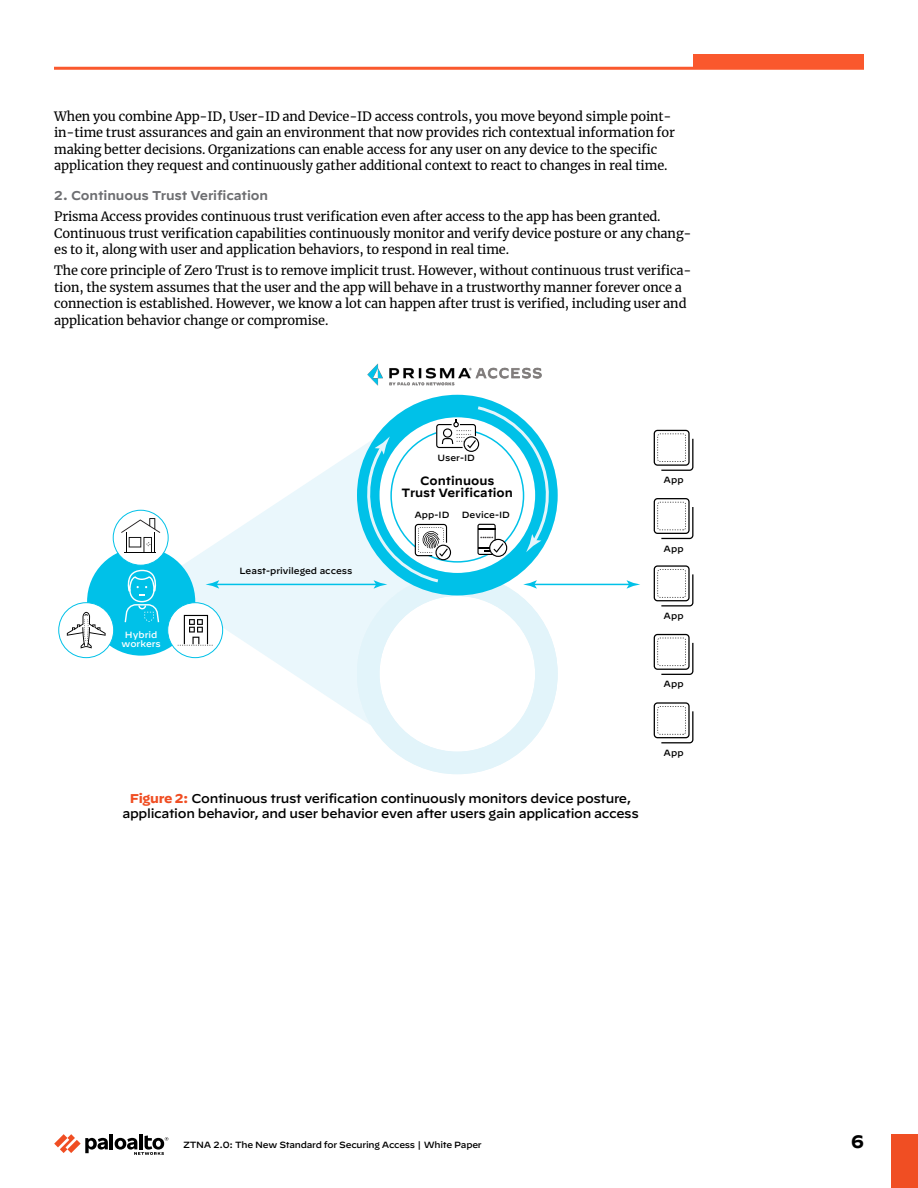
<style>
.page{position:relative;width:918px;height:1188px;background:#fff}
.page>*{position:absolute;margin:0;border:0;box-sizing:border-box;transform-origin:0 0}
.t1{font:700 18px "Decimal";color:#000}
.t2{font:12.75px/16.5px "Merriweather";letter-spacing:-.01em;color:#000}
.figure-title{font:500 12.75px/15.3px "Decimal";letter-spacing:-.025em;color:#000;text-align:center}
.Heading_3{font:600 12.75px "Decimal";letter-spacing:-.01em;color:#6d6e71}
.t3{font:600 12px/12px "Decimal";color:#000;text-align:center}
.t4{font:500 9px "Decimal";letter-spacing:-.005em;color:#000}
.t5{font:500 9px "Decimal";letter-spacing:-.025em;color:#000}
.t6{font:500 9px/9px "Decimal";color:#fff;text-align:center}
.t7{font:500 4.95px "Decimal";color:#231f20}
.s1{font-weight:700;color:#f04e23}
</style>
<div class="page">
<hr style="left:110px;top:1134px;width:3px;height:15px;background:#000">
<svg style="left:54px;top:1134px;width:54px;height:19px"></svg>
<hr style="left:139px;top:1134px;width:4px;height:15px;background:#000">
<svg style="left:115px;top:1135px;width:53px;height:20px"></svg>
<div style="left:891px;top:1134px;width:27px;height:54px;background:#f04e23"></div>
<div style="left:693px;top:54px;width:171px;height:14px;background:#fa582d"></div>
<hr style="left:54px;top:67px;width:810px;height:3px;background:#fa582d">
<svg style="left:155px;top:447px;width:257px;height:300px"></svg>
<svg style="left:654px;top:634px;width:39px;height:41px"></svg>
<svg style="left:654px;top:702px;width:39px;height:41px"></svg>
<svg style="left:654px;top:565px;width:39px;height:42px"></svg>
<svg style="left:654px;top:498px;width:39px;height:41px"></svg>
<svg style="left:654px;top:430px;width:39px;height:41px"></svg>
<hr style="left:215px;top:584px;width:163px;height:1px;background:#00c1e8">
<svg style="left:206px;top:580px;width:13px;height:9px"></svg>
<hr style="left:532px;top:584px;width:99px;height:1px;background:#00c1e8">
<svg style="left:627px;top:580px;width:13px;height:9px"></svg>
<div style="left:87px;top:547px;width:108px;height:109px;background:#00c1e8;border-radius:50%"></div>
<svg style="left:125px;top:570px;width:34px;height:52px"></svg>
<div style="left:59px;top:603px;width:55px;height:55px;background:#fff;border-radius:50%"></div>
<div style="left:58px;top:602px;width:56px;height:56px;border:1px solid #00c1e8;border-radius:50%"></div>
<svg style="left:67px;top:612px;width:39px;height:36px"></svg>
<div style="left:168px;top:603px;width:55px;height:55px;background:#fff;border-radius:50%"></div>
<div style="left:167px;top:602px;width:56px;height:56px;border:1px solid #00c1e8;border-radius:50%"></div>
<svg style="left:178px;top:615px;width:35px;height:31px"></svg>
<div style="left:113px;top:510px;width:55px;height:55px;background:#fff;border-radius:50%"></div>
<div style="left:113px;top:510px;width:56px;height:56px;border:1px solid #00c1e8;border-radius:50%"></div>
<hr style="left:125px;top:552px;width:31px;height:1px;background:#010101">
<svg style="left:121px;top:518px;width:39px;height:34px"></svg>
<img style="left:367px;top:363px;width:175px;height:23px">
<div style="left:368px;top:585px;width:178px;height:178px;background:#fff;border-radius:50%"></div>
<div style="left:357px;top:574px;width:201px;height:200px;border:22px solid #e2f4fa;border-radius:50%"></div>
<div style="left:357px;top:395px;width:201px;height:200px;border:22px solid #00c1e8;border-radius:50%"></div>
<svg style="left:361px;top:404px;width:194px;height:185px"></svg>
<p class="t2" style="left:54px;top:107px;width:622px">When you combine App-ID, User-ID and Device-ID access controls, you move beyond simple point&shy;in-time trust assurances and gain an environment that now provides rich contextual information for making better decisions. Organizations can enable access for any user on any device to the specific application they request and continuously gather additional context to react to changes in real time.</p>
<p class="Heading_3" style="left:54px;top:184px;width:215px">2. Continuous Trust Verification</p>
<p class="t2" style="left:54px;top:208px;width:639px">Prisma Access provides continuous trust verification even after access to the app has been granted.<br>Continuous trust verification capabilities continuously monitor and verify device posture or any chang&shy;es to it, along with user and application behaviors, to respond in real time.</p>
<p class="t2" style="left:54px;top:262px;width:639px">The core principle of Zero Trust is to remove implicit trust. However, without continuous trust verifica&shy;tion, the system assumes that the user and the app will behave in a trustworthy manner forever once a connection is established. However, we know a lot can happen after trust is verified, including user and application behavior change or compromise.</p>
<p class="t4" style="left:438px;top:450px;width:39px">User-ID</p>
<p class="t3" style="left:402px;top:473px;width:113px">Continuous<br>Trust Verification</p>
<p class="t6" style="left:122px;top:629px;width:41px">Hybrid workers</p>
<p class="t4" style="left:239px;top:563px;width:114px">Least-privileged access</p>
<p class="t4" style="left:414px;top:507px;width:37px">App-ID</p>
<p class="t4" style="left:462px;top:507px;width:50px">Device-ID</p>
<p class="t7" style="left:480px;top:533px;width:15px">******</p>
<p class="figure-title" style="left:122px;top:789px;width:518px"><span class="s1">Figure 2:</span> Continuous trust verification continuously monitors device posture, application behavior, and user behavior even after users gain application access</p>
<p class="t4" style="left:664px;top:472px;width:22px">App</p>
<p class="t4" style="left:664px;top:540px;width:22px">App</p>
<p class="t4" style="left:664px;top:607px;width:22px">App</p>
<p class="t4" style="left:664px;top:676px;width:22px">App</p>
<p class="t4" style="left:664px;top:744px;width:22px">App</p>
<p class="t5" style="left:183px;top:1137px;width:300px">ZTNA 2.0: The New Standard for Securing Access | White Paper</p>
<h1 class="t1" style="left:851px;top:1132px;width:14px">6</h1>
</div>
